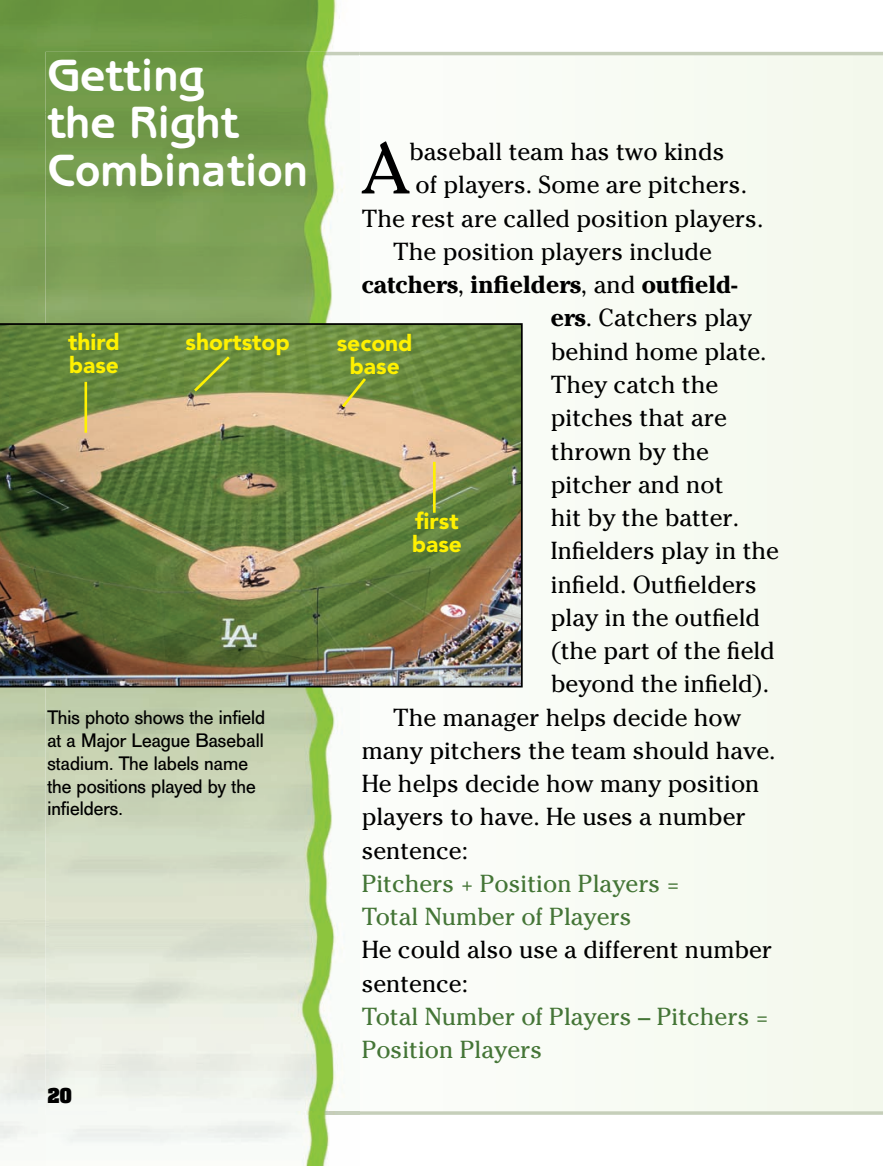
<style>
.page{position:relative;width:883px;height:1166px;background:#fff}
.page>*{position:absolute;margin:0;border:0;box-sizing:border-box;transform-origin:0 0}
.t1{font:71.75px "Cheltenham";color:#000}
.t2{font:700 45.5px/47.2px "Benguiat Gothic";color:#fff}
.t3{font:24.5px "Cheltenham";color:#000}
.t4{font:24.5px "Cheltenham";color:#447536}
.t5{font:700 24.5px "Cheltenham";color:#000}
.t6{font:900 22.75px/22.8px "Avenir LT Std";color:#fff101}
.t7{font:19.25px/22.8px "AG Old Face";color:#000}
.t8{font:700 17.5px "Aachen";color:#000}
.s1{font-weight:400}
.s2{font-weight:700}
</style>
<div class="page">
<div style="left:359px;top:55px;width:523px;height:1056px;background:#f7fbf3"></div>
<hr style="left:359px;top:52px;width:523px;height:3px;background:#c6cfba">
<hr style="left:359px;top:1111px;width:523px;height:3px;background:#c6cfba">
<img style="left:0;top:0;width:359px;height:111px">
<img style="left:0;top:111px;width:46px;height:1031px">
<img style="left:61px;top:1114px;width:298px;height:52px">
<img style="left:108px;top:115px;width:251px;height:996px">
<img style="left:46px;top:52px;width:313px;height:63px">
<img style="left:46px;top:114px;width:62px;height:998px">
<img style="left:181px;top:1111px;width:178px;height:3px">
<img style="left:0;top:323px;width:522px;height:364px">
<svg style="left:191px;top:353px;width:41px;height:41px;background:#79963e"></svg>
<hr style="left:84px;top:382px;width:3px;height:51px;background:#fff101">
<svg style="left:339px;top:375px;width:29px;height:35px"></svg>
<hr style="left:433px;top:462px;width:2px;height:51px;background:#fff101">
<p class="t2" style="left:47px;top:52px;width:262px">Getting<br>the Right<br>Combination</p>
<p class="t1" style="left:361px;top:127px;width:49px">A</p>
<p class="t3" style="left:409px;top:137px;width:317px">baseball team has two kinds</p>
<p class="t3" style="left:415px;top:171px;width:333px">of players. Some are pitchers.</p>
<p class="t3" style="left:361px;top:204px;width:403px">The rest are called position players.</p>
<p class="t3" style="left:393px;top:237px;width:320px">The position players include</p>
<p class="t5" style="left:361px;top:270px;width:377px">catchers<span class="s1">,</span> infielders<span class="s1">, and</span> outfield-</p>
<p class="t3" style="left:550px;top:304px;width:202px"><span class="s2">ers</span>. Catchers play</p>
<p class="t3" style="left:550px;top:337px;width:217px">behind home plate.</p>
<p class="t3" style="left:550px;top:370px;width:169px">They catch the</p>
<p class="t3" style="left:550px;top:403px;width:177px">pitches that are</p>
<p class="t3" style="left:550px;top:437px;width:159px">thrown by the</p>
<p class="t3" style="left:550px;top:470px;width:174px">pitcher and not</p>
<p class="t3" style="left:550px;top:503px;width:190px">hit by the batter.</p>
<p class="t3" style="left:550px;top:536px;width:229px">Infielders play in the</p>
<p class="t3" style="left:550px;top:570px;width:207px">infield. Outfielders</p>
<p class="t3" style="left:550px;top:603px;width:211px">play in the outfield</p>
<p class="t3" style="left:550px;top:636px;width:225px">(the part of the field</p>
<p class="t3" style="left:550px;top:669px;width:220px">beyond the infield).</p>
<p class="t3" style="left:393px;top:703px;width:349px">The manager helps decide how</p>
<p class="t3" style="left:361px;top:736px;width:415px">many pitchers the team should have.</p>
<p class="t3" style="left:361px;top:769px;width:399px">He helps decide how many position</p>
<p class="t3" style="left:361px;top:802px;width:385px">players to have. He uses a number</p>
<p class="t3" style="left:361px;top:835px;width:108px">sentence:</p>
<p class="t4" style="left:361px;top:869px;width:319px">Pitchers + Position Players =</p>
<p class="t4" style="left:361px;top:902px;width:271px">Total Number of Players</p>
<p class="t3" style="left:361px;top:935px;width:412px">He could also use a different number</p>
<p class="t3" style="left:361px;top:968px;width:108px">sentence:</p>
<p class="t4" style="left:361px;top:1002px;width:408px">Total Number of Players – Pitchers =</p>
<p class="t4" style="left:361px;top:1035px;width:182px">Position Players</p>
<p class="t6" style="left:185px;top:330px;width:105px">shortstop</p>
<p class="t6" style="left:68px;top:331px;width:53px">third base</p>
<p class="t6" style="left:336px;top:331px;width:77px;text-align:center">second base</p>
<p class="t6" style="left:411px;top:509px;width:52px">first base</p>
<p class="t7" style="left:47px;top:706px;width:219px">This photo shows the infield at a Major League Baseball stadium. The labels name the positions played by the infielders.</p>
<p class="t8" style="left:47px;top:1082px;width:26px">20</p>
</div>
